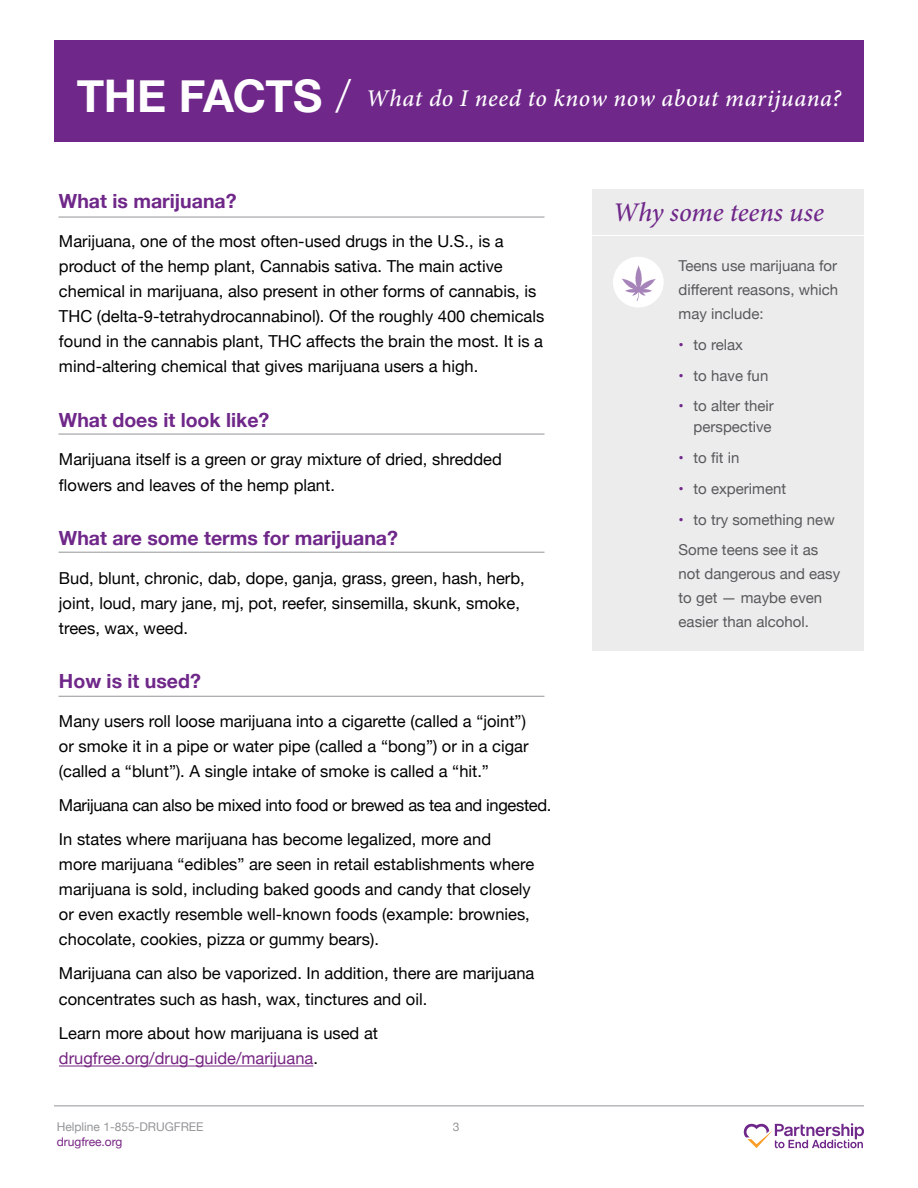
<style>
.page{position:relative;width:918px;height:1188px;background:#fff}
.page>*{position:absolute;margin:0;border:0;box-sizing:border-box;transform-origin:0 0}
.t1{font:italic 500 27px "Minion Pro";letter-spacing:-.005em;color:#6f2789}
.t2{font:italic 500 24px "Minion Pro";letter-spacing:.02em;color:#fff}
.t3{font:700 19.5px "Helvetica Neue";color:#6f2789}
.t4{font:16.5px/25.2px "Helvetica Neue";color:#000}
.t5{font:16.5px/33.8px "Helvetica Neue";letter-spacing:-.02em;color:#000}
.t6{font:15px/24px "Helvetica Neue";color:#58595b}
.t7{font:12px "Helvetica Neue";color:#939598}
.t8{font:12px "Helvetica Neue";color:#772583}
.s1{font-family:"Helvetica Neue";font-weight:700;font-style:normal;font-size:45px}
.s2{font-family:"Helvetica Neue";font-weight:300;font-style:normal;font-size:45px}
.s3{color:#772583}
.s4{font-weight:700;color:#6f2789}
</style>
<div class="page">
<hr style="left:54px;top:1106px;width:810px;height:1px;background:#939598">
<svg style="left:743px;top:1123px;width:121px;height:25px"></svg>
<div style="left:54px;top:40px;width:810px;height:102px;background:#6f2789"></div>
<hr style="left:59px;top:1066px;width:254px;height:1px;background:#772583">
<hr style="left:58px;top:217px;width:486px;height:1px;background:#939598">
<hr style="left:58px;top:434px;width:486px;height:1px;background:#939598">
<hr style="left:58px;top:552px;width:486px;height:1px;background:#939598">
<div style="left:592px;top:237px;width:272px;height:414px;background:#ececed"></div>
<div style="left:592px;top:189px;width:272px;height:46px;background:#ececed"></div>
<div style="left:613px;top:257px;width:51px;height:51px;background:#fff;border-radius:50%"></div>
<svg style="left:622px;top:265px;width:34px;height:36px"></svg>
<hr style="left:58px;top:696px;width:486px;height:1px;background:#939598">
<h2 class="t2" style="left:77px;top:82px;width:766px"><span class="s1">THE FACTS</span> <span class="s2">/</span> What do I need to know now about marijuana?</h2>
<p class="t3" style="left:59px;top:186px;width:179px">What is marijuana?</p>
<p class="t4" style="left:59px;top:229px;width:487px">Marijuana, one of the most often-used drugs in the U.S., is a product of the hemp plant, Cannabis sativa. The main active chemical in marijuana, also present in other forms of cannabis, is THC (delta-9-tetrahydrocannabinol). Of the roughly 400 chemicals found in the cannabis plant, THC affects the brain the most. It is a mind-altering chemical that gives marijuana users a high.</p>
<p class="t3" style="left:59px;top:405px;width:212px">What does it look like?</p>
<p class="t4" style="left:59px;top:448px;width:444px">Marijuana itself is a green or gray mixture of dried, shredded flowers and leaves of the hemp plant.</p>
<p class="t3" style="left:59px;top:523px;width:341px">What are some terms for marijuana?</p>
<p class="t4" style="left:59px;top:566px;width:467px">Bud, blunt, chronic, dab, dope, ganja, grass, green, hash, herb, joint, loud, mary jane, mj, pot, reefer, sinsemilla, skunk, smoke, trees, wax, weed.</p>
<p class="t3" style="left:59px;top:666px;width:143px">How is it used?</p>
<p class="t4" style="left:59px;top:709px;width:471px">Many users roll loose marijuana into a cigarette (called a “joint”) or smoke it in a pipe or water pipe (called a “bong”) or in a cigar (called a “blunt”). A single intake of smoke is called a “hit.”</p>
<p class="t5" style="left:59px;top:789px;width:494px">Marijuana can also be mixed into food or brewed as tea and ingested.<br>In states where marijuana has become legalized, more and</p>
<p class="t4" style="left:59px;top:852px;width:477px">more marijuana “edibles” are seen in retail establishments where marijuana is sold, including baked goods and candy that closely or even exactly resemble well-known foods (example: brownies, chocolate, cookies, pizza or gummy bears).</p>
<p class="t4" style="left:59px;top:962px;width:477px">Marijuana can also be vaporized. In addition, there are marijuana concentrates such as hash, wax, tinctures and oil.</p>
<p class="t4" style="left:59px;top:1021px;width:321px">Learn more about how marijuana is used at <span class="s3">drugfree.org/drug-guide/marijuana</span>.</p>
<p class="t7" style="left:57px;top:1118px;width:148px">Helpline 1-855-DRUGFREE</p>
<p class="t8" style="left:57px;top:1133px;width:67px">drugfree.org</p>
<p class="t7" style="left:453px;top:1118px;width:8px">3</p>
<h1 class="t1" style="left:613px;top:194px;width:213px">Why some teens use</h1>
<p class="t6" style="left:679px;top:255px;width:161px;text-align:justify">Teens use marijuana for different reasons, which may include:</p>
<p class="t6" style="left:679px;top:333px;width:66px"><span class="s4">•</span> to relax</p>
<p class="t6" style="left:679px;top:364px;width:91px"><span class="s4">•</span> to have fun</p>
<p class="t6" style="left:679px;top:396px;width:97px;line-height:21px;text-align:right"><span class="s4">•</span> to alter their perspective</p>
<p class="t6" style="left:679px;top:447px;width:62px"><span class="s4">•</span> to fit in</p>
<p class="t6" style="left:679px;top:477px;width:109px"><span class="s4">•</span> to experiment</p>
<p class="t6" style="left:679px;top:505px;width:158px;line-height:30.8px"><span class="s4">•</span> to try something new<br>Some teens see it as</p>
<p class="t6" style="left:679px;top:563px;width:163px">not dangerous and easy to get — maybe even easier than alcohol.</p>
</div>
